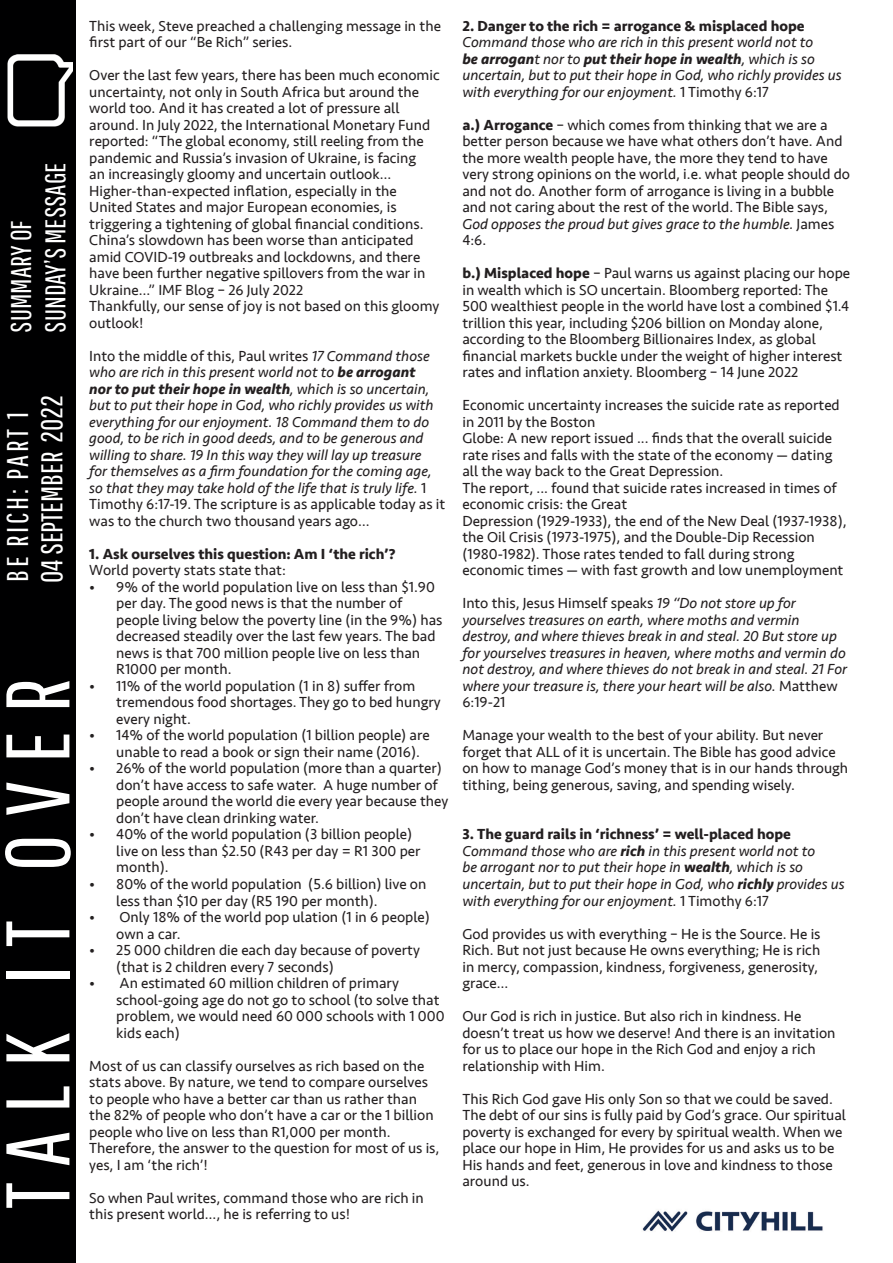
<style>
.page{position:relative;width:893px;height:1263px;background:#fff}
.page>*{position:absolute;margin:0;border:0;box-sizing:border-box;transform-origin:0 0}
.t1{font:90px "Pathway Gothic One";letter-spacing:.2em;color:#fff}
.t2{font:30px/34.3px "Pathway Gothic One";color:#fff}
.t3{font:28.5px/34.2px "Pathway Gothic One";color:#fff}
.t4{font:15px/16.5px "Seravek";color:#231f20}
.t5{font:italic 15px/16.5px "Seravek";color:#231f20}
.t6{font:700 15px "Seravek";color:#231f20}
.s1{font-style:normal}
.s2{font-weight:700}
.s3{font-style:italic}
.s4{font-weight:700;font-style:normal}
</style>
<div class="page">
<div style="left:0;top:0;width:75px;height:1263px;background:#000001"></div>
<img style="left:7px;top:54px;width:65px;height:72px">
<img style="left:642px;top:1210px;width:181px;height:22px">
<h3 class="t3" style="left:3px;top:332px;width:171px;rotate:-90deg">SUMMARY OF<br>SUNDAY’S MESSAGE</h3>
<h2 class="t2" style="left:0;top:583px;width:190px;rotate:-90deg">BE RICH: PART 1<br>04 SEPTEMBER 2022</h2>
<h1 class="t1" style="left:-16px;top:1209px;width:532px;rotate:-90deg">TALK IT OVER</h1>
<p class="t4" style="left:89px;top:18px;width:353px">This week, Steve preached a challenging message in the first part of our “Be Rich” series.</p>
<p class="t4" style="left:89px;top:67px;width:352px">Over the last few years, there has been much economic uncertainty, not only in South Africa but around the world too. And it has created a lot of pressure all around. In July 2022, the International Monetary Fund reported: “The global economy, still reeling from the pandemic and Russia’s invasion of Ukraine, is facing<br>an increasingly gloomy and uncertain outlook… Higher-than-expected inflation, especially in the United States and major European economies, is triggering a tightening of global financial conditions.<br>China’s slowdown has been worse than anticipated amid COVID-19 outbreaks and lockdowns, and there have been further negative spillovers from the war in Ukraine…” IMF Blog – 26 July 2022<br>Thankfully, our sense of joy is not based on this gloomy outlook!</p>
<p class="t5" style="left:89px;top:347px;width:357px"><span class="s1">Into the middle of this, Paul writes</span> 17 Command those who are rich in this present world not to <span class="s2">be arrogant<br>nor to put their hope in wealth</span>, which is so uncertain, but to put their hope in God, who richly provides us with everything for our enjoyment. 18 Command them to do good, to be rich in good deeds, and to be generous and willing to share. 19 In this way they will lay up treasure<br>for themselves as a firm foundation for the coming age, so that they may take hold of the life that is truly life. <span class="s1">1<br>Timothy 6:17-19. The scripture is as applicable today as it was to the church two thousand years ago…</span></p>
<p class="t6" style="left:89px;top:542px;width:308px">1. Ask ourselves this question: Am I ‘the rich’?</p>
<p class="t4" style="left:89px;top:562px;width:198px">World poverty stats state that:</p>
<p class="t4" style="left:116px;top:579px;width:328px;text-indent:-27px">• 9% of the world population live on less than $1.90 per day. The good news is that the number of people living below the poverty line (in the 9%) has decreased steadily over the last few years. The bad news is that 700 million people live on less than R1000 per month.</p>
<p class="t4" style="left:116px;top:678px;width:326px;text-indent:-27px">• 11% of the world population (1 in 8) suffer from tremendous food shortages. They go to bed hungry every night.</p>
<p class="t4" style="left:116px;top:727px;width:315px;text-indent:-27px">• 14% of the world population (1 billion people) are unable to read a book or sign their name (2016).</p>
<p class="t4" style="left:116px;top:760px;width:334px;text-indent:-27px">• 26% of the world population (more than a quarter) don’t have access to safe water. A huge number of people around the world die every year because they don’t have clean drinking water.</p>
<p class="t4" style="left:116px;top:826px;width:306px;text-indent:-27px">• 40% of the world population (3 billion people) live on less than $2.50 (R43 per day = R1 300 per month).</p>
<p class="t4" style="left:116px;top:876px;width:312px;text-indent:-27px">• 80% of the world population (5.6 billion) live on less than $10 per day (R5 190 per month).</p>
<p class="t4" style="left:116px;top:909px;width:315px;text-indent:-27px">• Only 18% of the world pop ulation (1 in 6 people) own a car.</p>
<p class="t4" style="left:116px;top:942px;width:305px;text-indent:-27px">• 25 000 children die each day because of poverty (that is 2 children every 7 seconds)</p>
<p class="t4" style="left:116px;top:975px;width:330px;text-indent:-27px">• An estimated 60 million children of primary school-going age do not go to school (to solve that problem, we would need 60 000 schools with 1 000 kids each)</p>
<p class="t4" style="left:89px;top:1057px;width:352px">Most of us can classify ourselves as rich based on the stats above. By nature, we tend to compare ourselves to people who have a better car than us rather than the 82% of people who don’t have a car or the 1 billion people who live on less than R1,000 per month.<br>Therefore, the answer to the question for most of us is, yes, I am ‘the rich’!</p>
<p class="t4" style="left:89px;top:1189px;width:336px">So when Paul writes, command those who are rich in this present world…, he is referring to us!</p>
<p class="t6" style="left:462px;top:14px;width:344px">2. Danger to the rich = arrogance &amp; misplaced hope</p>
<p class="t5" style="left:462px;top:34px;width:381px">Command those who are rich in this present world not to<br><span class="s2">be arrogan</span>t nor to <span class="s2">put their hope in wealth</span>, which is so uncertain, but to put their hope in God, who richly provides us with everything for our enjoyment. <span class="s1">1 Timothy 6:17</span></p>
<p class="t4" style="left:462px;top:117px;width:389px"><span class="s2">a.) Arrogance</span> – which comes from thinking that we are a better person because we have what others don’t have. And the more wealth people have, the more they tend to have very strong opinions on the world, i.e. what people should do and not do. Another form of arrogance is living in a bubble and not caring about the rest of the world. The Bible says, <span class="s3">God opposes the proud but gives grace to the humble.</span> James 4:6.</p>
<p class="t4" style="left:462px;top:265px;width:389px"><span class="s2">b.) Misplaced hope</span> – Paul warns us against placing our hope in wealth which is SO uncertain. Bloomberg reported: The 500 wealthiest people in the world have lost a combined $1.4 trillion this year, including $206 billion on Monday alone, according to the Bloomberg Billionaires Index, as global financial markets buckle under the weight of higher interest rates and inflation anxiety. Bloomberg – 14 June 2022</p>
<p class="t4" style="left:462px;top:397px;width:386px">Economic uncertainty increases the suicide rate as reported in 2011 by the Boston<br>Globe: A new report issued ... finds that the overall suicide rate rises and falls with the state of the economy — dating all the way back to the Great Depression.<br>The report, ... found that suicide rates increased in times of economic crisis: the Great<br>Depression (1929-1933), the end of the New Deal (1937-1938), the Oil Crisis (1973-1975), and the Double-Dip Recession (1980-1982). Those rates tended to fall during strong economic times — with fast growth and low unemployment</p>
<p class="t5" style="left:462px;top:595px;width:386px"><span class="s1">Into this, Jesus Himself speaks</span> 19 “Do not store up for yourselves treasures on earth, where moths and vermin destroy, and where thieves break in and steal. 20 But store up for yourselves treasures in heaven, where moths and vermin do not destroy, and where thieves do not break in and steal. 21 For where your treasure is, there your heart will be also. <span class="s1">Matthew 6:19-21</span></p>
<p class="t4" style="left:462px;top:727px;width:387px">Manage your wealth to the best of your ability. But never forget that ALL of it is uncertain. The Bible has good advice on how to manage God’s money that is in our hands through tithing, being generous, saving, and spending wisely.</p>
<p class="t5" style="left:462px;top:826px;width:384px"><span class="s4">3. The guard rails in ‘richness’ = well-placed hope </span>Command those who are <span class="s2">rich</span> in this present world not to<br>be arrogant nor to put their hope in <span class="s2">wealth</span>, which is so uncertain, but to put their hope in God, who <span class="s2">richly</span> provides us with everything for our enjoyment. <span class="s1">1 Timothy 6:17</span></p>
<p class="t4" style="left:462px;top:925px;width:360px">God provides us with everything – He is the Source. He is Rich. But not just because He owns everything; He is rich in mercy, compassion, kindness, forgiveness, generosity, grace…</p>
<p class="t4" style="left:462px;top:1008px;width:375px">Our God is rich in justice. But also rich in kindness. He doesn’t treat us how we deserve! And there is an invitation for us to place our hope in the Rich God and enjoy a rich relationship with Him.</p>
<p class="t4" style="left:462px;top:1090px;width:385px">This Rich God gave His only Son so that we could be saved.<br>The debt of our sins is fully paid by God’s grace. Our spiritual poverty is exchanged for every by spiritual wealth. When we place our hope in Him, He provides for us and asks us to be His hands and feet, generous in love and kindness to those around us.</p>
</div>
